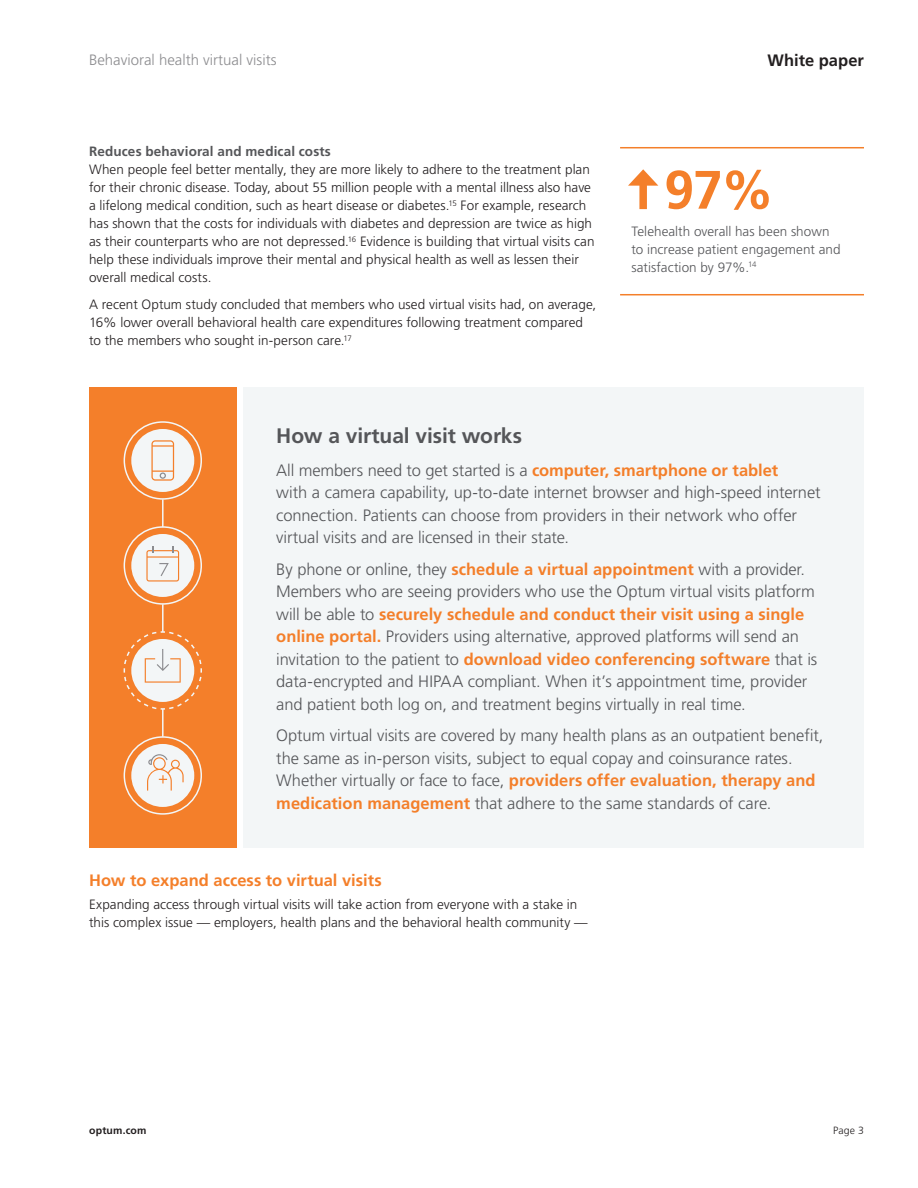
<style>
.page{position:relative;width:918px;height:1188px;background:#fff}
.page>*{position:absolute;margin:0;border:0;box-sizing:border-box;transform-origin:0 0}
.Sidebar_Body_-_rule{font:700 54px "Frutiger LT Pro";color:#f47f2a}
.t1{font:700 21px "Frutiger LT Pro";letter-spacing:-.005em;color:#555659}
.Body_copy{font:300 16.5px/22.5px "Frutiger LT Pro";letter-spacing:-.005em;color:#555659}
.t2{font:700 16.5px "Frutiger LT Pro";color:#f47f2a}
.t3{font:700 16.5px "Frutiger LT Std";color:#231f20}
.Title__Inside_Pages{font:300 15px "Frutiger LT Pro";color:#8c8c8f}
.Body_copy-2{font:300 13.5px/18px "Frutiger LT Pro";letter-spacing:.005em;color:#231f20}
.Sidebar_Body_-_rule-2{font:300 13.5px/18px "Frutiger LT Pro";letter-spacing:.005em;color:#555659}
.Body_copy-3{font:700 13.5px "Frutiger LT Pro";letter-spacing:.01em;color:#555659}
.t4{font:700 10.5px "Frutiger LT Pro";letter-spacing:.02em;color:#231f20}
.t5{font:300 10.5px "Frutiger LT Pro";color:#231f20}
.s1{font-weight:700;color:#f47f2a}
</style>
<div class="page">
<div style="left:89px;top:388px;width:147px;height:460px;background:#f47f2a"></div>
<div style="left:244px;top:388px;width:620px;height:460px;background:#f3f6f7"></div>
<hr style="left:620px;top:294px;width:244px;height:1px;background:#f47f2a">
<hr style="left:620px;top:147px;width:244px;height:1px;background:#f47f2a">
<div style="left:124px;top:421px;width:78px;height:79px;border:2px solid #f3f6f7;border-radius:50%"></div>
<div style="left:124px;top:526px;width:78px;height:79px;border:2px solid #f3f6f7;border-radius:50%"></div>
<div style="left:124px;top:736px;width:78px;height:79px;border:2px solid #f3f6f7;border-radius:50%"></div>
<hr style="left:162px;top:499px;width:2px;height:28px;background:#f3f6f7">
<hr style="left:162px;top:604px;width:2px;height:28px;background:#f3f6f7">
<hr style="left:162px;top:709px;width:2px;height:28px;background:#f3f6f7">
<div style="left:131px;top:429px;width:63px;height:63px;background:#f3f6f7;border-radius:50%"></div>
<svg style="left:151px;top:440px;width:23px;height:41px"></svg>
<div style="left:131px;top:534px;width:63px;height:63px;background:#f3f6f7;border-radius:50%"></div>
<svg style="left:146px;top:546px;width:33px;height:36px"></svg>
<div style="left:131px;top:744px;width:63px;height:63px;background:#f3f6f7;border-radius:50%"></div>
<svg style="left:147px;top:754px;width:37px;height:37px"></svg>
<svg style="left:123px;top:630px;width:79px;height:80px"></svg>
<div style="left:639px;top:179px;width:8px;height:30px;background:#f47f2a"></div>
<svg style="left:628px;top:169px;width:30px;height:17px"></svg>
<p class="Title__Inside_Pages" style="left:89px;top:51px;width:189px">Behavioral health virtual visits</p>
<p class="Body_copy-3" style="left:89px;top:143px;width:243px">Reduces behavioral and medical costs</p>
<p class="Body_copy-2" style="left:89px;top:161px;width:507px">When people feel better mentally, they are more likely to adhere to the treatment plan for their chronic disease. Today, about 55 million people with a mental illness also have a lifelong medical condition, such as heart disease or diabetes.<sup>15</sup> For example, research has shown that the costs for individuals with diabetes and depression are twice as high as their counterparts who are not depressed.<sup>16</sup> Evidence is building that virtual visits can help these individuals improve their mental and physical health as well as lessen their overall medical costs.</p>
<p class="Body_copy-2" style="left:89px;top:296px;width:509px">A recent Optum study concluded that members who used virtual visits had, on average,<br>16% lower overall behavioral health care expenditures following treatment compared to the members who sought in-person care.<sup>17</sup></p>
<p class="t1" style="left:276px;top:423px;width:247px">How a virtual visit works</p>
<p class="t3" style="left:768px;top:51px;width:98px">White paper</p>
<p class="Sidebar_Body_-_rule" style="left:664px;top:158px;width:112px">97%</p>
<p class="Sidebar_Body_-_rule-2" style="left:631px;top:222px;width:211px">Telehealth overall has been shown to increase patient engagement and satisfaction by 97%.<sup>14</sup></p>
<p class="Body_copy" style="left:276px;top:459px;width:546px">All members need to get started is a <span class="s1">computer, smartphone or tablet<br></span>with a camera capability, up-to-date internet browser and high-speed internet connection. Patients can choose from providers in their network who offer virtual visits and are licensed in their state.</p>
<p class="Body_copy" style="left:276px;top:558px;width:543px">By phone or online, they <span class="s1">schedule a virtual appointment</span> with a provider.<br>Members who are seeing providers who use the Optum virtual visits platform will be able to <span class="s1">securely schedule and conduct their visit using a single online portal.</span> Providers using alternative, approved platforms will send an invitation to the patient to <span class="s1">download video conferencing software</span> that is data-encrypted and HIPAA compliant. When it’s appointment time, provider and patient both log on, and treatment begins virtually in real time.</p>
<p class="Body_copy" style="left:276px;top:724px;width:549px">Optum virtual visits are covered by many health plans as an outpatient benefit, the same as in-person visits, subject to equal copay and coinsurance rates.<br>Whether virtually or face to face, <span class="s1">providers offer evaluation, therapy and medication management</span> that adhere to the same standards of care.</p>
<p class="t2" style="left:89px;top:871px;width:294px">How to expand access to virtual visits</p>
<p class="Body_copy-2" style="left:89px;top:895px;width:500px">Expanding access through virtual visits will take action from everyone with a stake in this complex issue — employers, health plans and the behavioral health community —</p>
<p class="t4" style="left:89px;top:1124px;width:59px">optum.com</p>
<p class="t5" style="left:833px;top:1124px;width:32px">Page 3</p>
</div>
